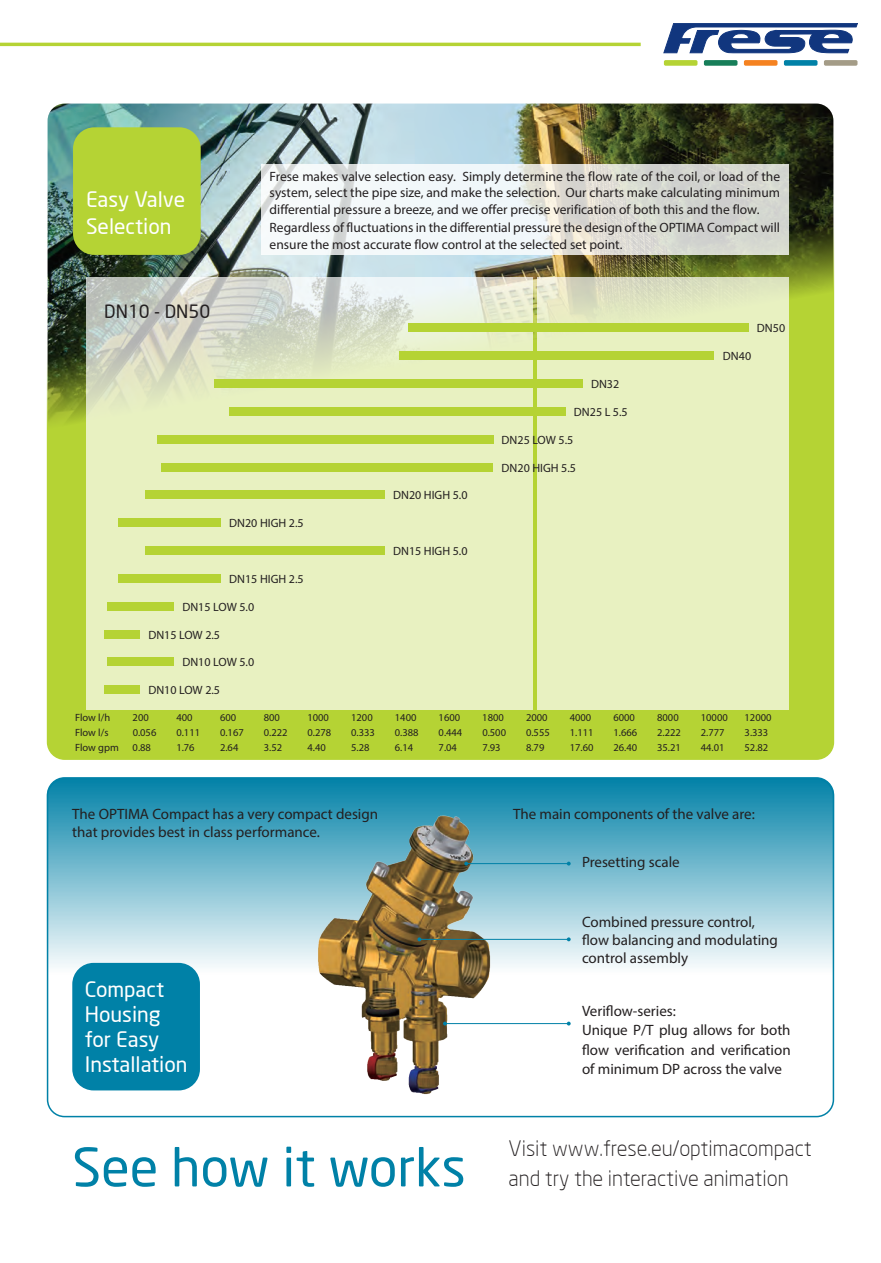
<style>
.page{position:relative;width:881px;height:1263px;background:#fff}
.page>*{position:absolute;margin:0;border:0;box-sizing:border-box;transform-origin:0 0}
.t1{font:52.5px "Neo Sans";color:#0081a7}
.t2{font:300 21px/30px "Neo Sans";color:#231f20}
.t3{font:21px/25.2px "Neo Sans";color:#fff}
.t4{font:18px "Neo Sans";color:#231f20}
.t5{font:15px/19.5px "Myriad Pro";color:#231f20}
.t6{font:13.5px/16.5px "Myriad Pro";color:#231f20;text-align:justify}
.t7{font:12px "Myriad Pro";color:#231f20}
.t8{font:10.5px "Myriad Pro";color:#231f20}
</style>
<div class="page">
<hr style="left:0;top:43px;width:640px;height:3px;background:#b5d334">
<svg style="left:48px;top:778px;width:785px;height:337px"></svg>
<div style="left:47px;top:777px;width:786px;height:339px;border:2px solid #0081a7;border-radius:17px"></div>
<img style="left:313px;top:808px;width:183px;height:291px">
<hr style="left:466px;top:863px;width:102px;height:1px;background:#0081a7">
<hr style="left:419px;top:939px;width:149px;height:1px;background:#0081a7">
<svg style="left:566px;top:937px;width:4px;height:4px"></svg>
<svg style="left:417px;top:937px;width:4px;height:4px"></svg>
<div style="left:72px;top:963px;width:128px;height:127px;background:#0081a7;border-radius:21px"></div>
<img style="left:48px;top:104px;width:785px;height:655px;border-radius:17px">
<svg style="left:261px;top:164px;width:527px;height:91px"></svg>
<div style="left:73px;top:127px;width:128px;height:128px;background:#b5d334;border-radius:21px"></div>
<hr style="left:445px;top:1023px;width:123px;height:1px;background:#0081a7">
<div style="left:663px;top:60px;width:34px;height:6px;background:#b5d334;border-radius:2px"></div>
<div style="left:703px;top:60px;width:34px;height:6px;background:#177e59;border-radius:2px"></div>
<div style="left:743px;top:60px;width:34px;height:6px;background:#f58220;border-radius:2px"></div>
<div style="left:783px;top:60px;width:34px;height:6px;background:#0081a7;border-radius:2px"></div>
<div style="left:823px;top:60px;width:34px;height:6px;background:#a49c87;border-radius:2px"></div>
<svg style="left:663px;top:23px;width:194px;height:30px"></svg>
<svg style="left:86px;top:278px;width:447px;height:432px;background:#e3ebc2"></svg>
<div style="left:537px;top:278px;width:251px;height:432px;background:#e8f1c1"></div>
<div style="left:108px;top:658px;width:66px;height:8px;background:#b5d334"></div>
<div style="left:108px;top:602px;width:66px;height:8px;background:#b5d334"></div>
<div style="left:145px;top:491px;width:239px;height:8px;background:#b5d334"></div>
<div style="left:118px;top:574px;width:103px;height:9px;background:#b5d334"></div>
<div style="left:104px;top:630px;width:36px;height:8px;background:#b5d334"></div>
<div style="left:104px;top:685px;width:36px;height:9px;background:#b5d334"></div>
<div style="left:214px;top:379px;width:368px;height:9px;background:#b5d334"></div>
<div style="left:407px;top:324px;width:341px;height:8px;background:#b5d334"></div>
<div style="left:399px;top:351px;width:315px;height:9px;background:#b5d334"></div>
<div style="left:229px;top:407px;width:336px;height:9px;background:#b5d334"></div>
<div style="left:157px;top:435px;width:336px;height:8px;background:#b5d334"></div>
<div style="left:161px;top:463px;width:332px;height:8px;background:#b5d334"></div>
<div style="left:118px;top:518px;width:103px;height:9px;background:#b5d334"></div>
<div style="left:145px;top:546px;width:239px;height:9px;background:#b5d334"></div>
<p class="t3" style="left:86px;top:186px;width:101px;line-height:27px">Easy Valve<br>Selection</p>
<p class="t6" style="left:269px;top:168px;width:512px">Frese makes valve selection easy. Simply determine the flow rate of the coil, or load of the system, select the pipe size, and make the selection. Our charts make calculating minimum differential pressure a breeze, and we offer precise verification of both this and the flow.</p>
<p class="t6" style="left:269px;top:219px;width:512px">Regardless of fluctuations in the differential pressure the design of the OPTIMA Compact will ensure the most accurate flow control at the selected set point.</p>
<p class="t4" style="left:104px;top:300px;width:108px">DN10 - DN50</p>
<p class="t7" style="left:229px;top:516px;width:76px">DN20 HIGH 2.5</p>
<p class="t7" style="left:229px;top:571px;width:76px">DN15 HIGH 2.5</p>
<p class="t7" style="left:393px;top:488px;width:76px">DN20 HIGH 5.0</p>
<p class="t7" style="left:393px;top:544px;width:76px">DN15 HIGH 5.0</p>
<p class="t7" style="left:590px;top:377px;width:30px">DN32</p>
<p class="t7" style="left:573px;top:404px;width:55px">DN25 L 5.5</p>
<p class="t7" style="left:501px;top:432px;width:73px">DN25 LOW 5.5</p>
<p class="t7" style="left:501px;top:460px;width:76px">DN20 HIGH 5.5</p>
<p class="t7" style="left:756px;top:321px;width:30px">DN50</p>
<p class="t7" style="left:722px;top:349px;width:30px">DN40</p>
<p class="t7" style="left:182px;top:599px;width:73px">DN15 LOW 5.0</p>
<p class="t7" style="left:148px;top:627px;width:73px">DN15 LOW 2.5</p>
<p class="t7" style="left:182px;top:655px;width:73px">DN10 LOW 5.0</p>
<p class="t7" style="left:148px;top:683px;width:73px">DN10 LOW 2.5</p>
<p class="t8" style="left:75px;top:711px;width:36px">Flow l/h</p>
<p class="t8" style="left:132px;top:711px;width:18px">200</p>
<p class="t8" style="left:176px;top:711px;width:18px">400</p>
<p class="t8" style="left:220px;top:711px;width:18px">600</p>
<p class="t8" style="left:264px;top:711px;width:18px">800</p>
<p class="t8" style="left:307px;top:711px;width:23px">1000</p>
<p class="t8" style="left:351px;top:711px;width:23px">1200</p>
<p class="t8" style="left:395px;top:711px;width:23px">1400</p>
<p class="t8" style="left:438px;top:711px;width:23px">1600</p>
<p class="t8" style="left:482px;top:711px;width:23px">1800</p>
<p class="t8" style="left:526px;top:711px;width:23px">2000</p>
<p class="t8" style="left:569px;top:711px;width:23px">4000</p>
<p class="t8" style="left:613px;top:711px;width:23px">6000</p>
<p class="t8" style="left:657px;top:711px;width:23px">8000</p>
<p class="t8" style="left:700px;top:711px;width:28px">10000</p>
<p class="t8" style="left:744px;top:711px;width:28px">12000</p>
<p class="t8" style="left:75px;top:741px;width:45px">Flow gpm</p>
<p class="t8" style="left:133px;top:741px;width:20px">0.88</p>
<p class="t8" style="left:176px;top:741px;width:20px">1.76</p>
<p class="t8" style="left:220px;top:741px;width:20px">2.64</p>
<p class="t8" style="left:264px;top:741px;width:20px">3.52</p>
<p class="t8" style="left:307px;top:741px;width:20px">4.40</p>
<p class="t8" style="left:351px;top:741px;width:20px">5.28</p>
<p class="t8" style="left:395px;top:741px;width:20px">6.14</p>
<p class="t8" style="left:438px;top:741px;width:20px">7.04</p>
<p class="t8" style="left:482px;top:741px;width:20px">7.93</p>
<p class="t8" style="left:526px;top:741px;width:20px">8.79</p>
<p class="t8" style="left:569px;top:741px;width:25px">17.60</p>
<p class="t8" style="left:613px;top:741px;width:25px">26.40</p>
<p class="t8" style="left:657px;top:741px;width:25px">35.21</p>
<p class="t8" style="left:700px;top:741px;width:25px">44.01</p>
<p class="t8" style="left:744px;top:741px;width:25px">52.82</p>
<p class="t8" style="left:75px;top:726px;width:35px">Flow l/s</p>
<p class="t8" style="left:133px;top:726px;width:25px">0.056</p>
<p class="t8" style="left:176px;top:726px;width:25px">0.111</p>
<p class="t8" style="left:220px;top:726px;width:25px">0.167</p>
<p class="t8" style="left:264px;top:726px;width:25px">0.222</p>
<p class="t8" style="left:307px;top:726px;width:25px">0.278</p>
<p class="t8" style="left:351px;top:726px;width:25px">0.333</p>
<p class="t8" style="left:395px;top:726px;width:25px">0.388</p>
<p class="t8" style="left:438px;top:726px;width:25px">0.444</p>
<p class="t8" style="left:482px;top:726px;width:25px">0.500</p>
<p class="t8" style="left:526px;top:726px;width:25px">0.555</p>
<p class="t8" style="left:569px;top:726px;width:25px">1.111</p>
<p class="t8" style="left:613px;top:726px;width:25px">1.666</p>
<p class="t8" style="left:657px;top:726px;width:25px">2.222</p>
<p class="t8" style="left:700px;top:726px;width:25px">2.777</p>
<p class="t8" style="left:744px;top:726px;width:25px">3.333</p>
<p class="t5" style="left:72px;top:805px;width:307px;line-height:18px">The OPTIMA Compact has a very compact design that provides best in class performance.</p>
<p class="t3" style="left:85px;top:976px;width:104px">Compact<br>Housing for Easy<br>Installation</p>
<p class="t5" style="left:513px;top:804px;width:243px">The main components of the valve are:</p>
<p class="t5" style="left:581px;top:852px;width:99px">Presetting scale</p>
<p class="t5" style="left:581px;top:912px;width:174px">Combined pressure control,</p>
<p class="t5" style="left:581px;top:930px;width:197px">flow balancing and modulating</p>
<p class="t5" style="left:581px;top:948px;width:108px">control assembly</p>
<p class="t5" style="left:581px;top:1001px;width:95px">Veriflow-series:</p>
<p class="t5" style="left:581px;top:1020px;width:210px;text-align:justify">Unique P/T plug allows for both flow verification and verification of minimum DP across the valve</p>
<p class="t1" style="left:72px;top:1135px;width:395px">See how it works</p>
<p class="t2" style="left:508px;top:1133px;width:305px">Visit www.frese.eu/optimacompact and try the interactive animation</p>
</div>
